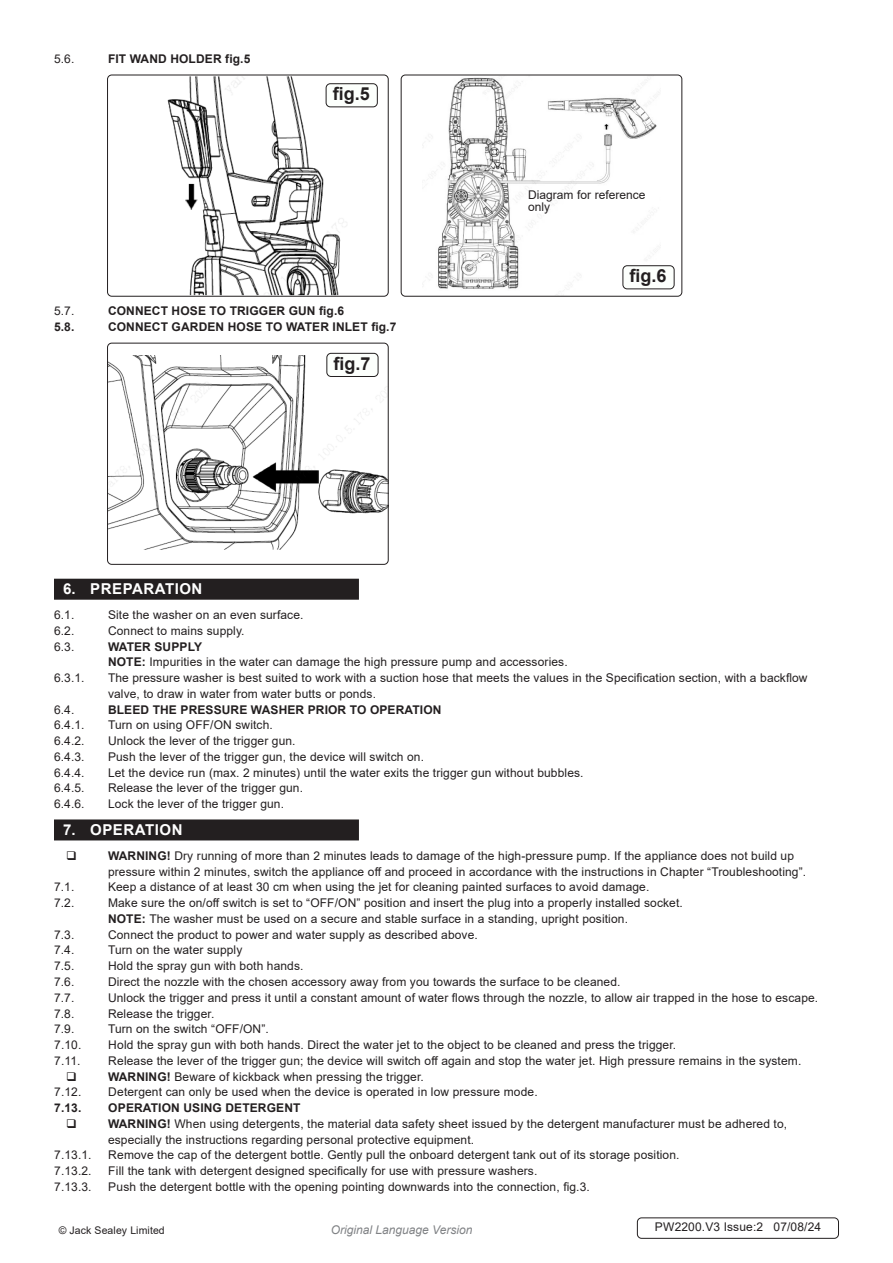
<style>
.page{position:relative;width:893px;height:1263px;background:#fff}
.page>*{position:absolute;margin:0;border:0;box-sizing:border-box;transform-origin:0 0}
.t1{font:700 18px "Arial";color:#231f20}
.t2{font:700 15px "Arial";letter-spacing:.035em;color:#fff}
.Body{font:12px/15.8px "Arial";letter-spacing:.01em;color:#231f20}
.t3{font:700 12px "Arial";letter-spacing:.01em;color:#231f20}
.Body__Footer{font:12px "Arial";letter-spacing:.01em;color:#231f20}
.t4{font:italic 12px "Arial";color:#808285}
.Body__Justified__7pt{font:10.5px "Arial";letter-spacing:.01em;color:#231f20}
.s1{font-weight:700}
</style>
<div class="page">
<div style="left:54px;top:579px;width:305px;height:21px;background:#231f20"></div>
<div style="left:54px;top:819px;width:305px;height:21px;background:#231f20"></div>
<img style="left:429px;top:77px;width:231px;height:213px">
<div style="left:401px;top:75px;width:281px;height:222px;border:1px solid #231f20;border-radius:4px"></div>
<img style="left:167px;top:77px;width:180px;height:218px">
<div style="left:107px;top:75px;width:282px;height:222px;border:1px solid #231f20;border-radius:4px"></div>
<img style="left:109px;top:355px;width:278px;height:195px">
<div style="left:107px;top:343px;width:282px;height:222px;border:1px solid #231f20;border-radius:4px"></div>
<div style="left:326px;top:84px;width:51px;height:23px;background:#fcfffc;border-radius:4px"></div>
<div style="left:326px;top:83px;width:52px;height:24px;border:1px solid #231f20;border-radius:4px"></div>
<div style="left:623px;top:266px;width:51px;height:23px;background:#fcfffc;border-radius:4px"></div>
<div style="left:622px;top:265px;width:52px;height:24px;border:1px solid #231f20;border-radius:4px"></div>
<div style="left:327px;top:353px;width:51px;height:23px;background:#fcfffc;border-radius:4px"></div>
<div style="left:326px;top:353px;width:52px;height:24px;border:1px solid #231f20;border-radius:4px"></div>
<div style="left:637px;top:1217px;width:202px;height:22px;border:1px solid #231f20;border-radius:4px"></div>
<p class="Body" style="left:54px;top:51px;width:22px">5.6.</p>
<p class="t3" style="left:108px;top:51px;width:144px">FIT WAND HOLDER fig.5</p>
<p class="t1" style="left:333px;top:81px;width:39px">fig.5</p>
<p class="Body" style="left:54px;top:303px;width:22px">5.7.</p>
<p class="t3" style="left:108px;top:303px;width:238px">CONNECT HOSE TO TRIGGER GUN fig.6</p>
<p class="t3" style="left:54px;top:318px;width:22px">5.8.</p>
<p class="t3" style="left:108px;top:318px;width:290px">CONNECT GARDEN HOSE TO WATER INLET fig.7</p>
<p class="t1" style="left:333px;top:351px;width:39px">fig.7</p>
<p class="Body" style="left:528px;top:187px;width:119px">Diagram for reference</p>
<p class="Body" style="left:528px;top:199px;width:24px">only</p>
<p class="t1" style="left:629px;top:263px;width:39px">fig.6</p>
<p class="t2" style="left:63px;top:579px;width:141px">6. PREPARATION</p>
<p class="Body" style="left:54px;top:607px;width:22px">6.1.</p>
<p class="Body" style="left:108px;top:607px;width:197px">Site the washer on an even surface.</p>
<p class="Body" style="left:54px;top:623px;width:22px">6.2.</p>
<p class="Body" style="left:108px;top:623px;width:138px">Connect to mains supply.</p>
<p class="Body" style="left:54px;top:638px;width:22px">6.3.</p>
<p class="t3" style="left:108px;top:638px;width:96px">WATER SUPPLY</p>
<p class="Body" style="left:108px;top:654px;width:461px"><span class="s1">NOTE:</span> Impurities in the water can damage the high pressure pump and accessories.</p>
<p class="Body" style="left:54px;top:670px;width:32px">6.3.1.</p>
<p class="Body" style="left:108px;top:670px;width:701px">The pressure washer is best suited to work with a suction hose that meets the values in the Specification section, with a backflow valve, to draw in water from water butts or ponds.</p>
<p class="Body" style="left:54px;top:701px;width:22px">6.4.</p>
<p class="t3" style="left:108px;top:701px;width:335px">BLEED THE PRESSURE WASHER PRIOR TO OPERATION</p>
<p class="Body" style="left:54px;top:717px;width:32px">6.4.1.</p>
<p class="Body" style="left:108px;top:717px;width:166px">Turn on using OFF/ON switch.</p>
<p class="Body" style="left:54px;top:733px;width:32px">6.4.2.</p>
<p class="Body" style="left:108px;top:733px;width:189px">Unlock the lever of the trigger gun.</p>
<p class="Body" style="left:54px;top:749px;width:32px">6.4.3.</p>
<p class="Body" style="left:108px;top:749px;width:318px">Push the lever of the trigger gun, the device will switch on.</p>
<p class="Body" style="left:54px;top:764px;width:32px">6.4.4.</p>
<p class="Body" style="left:108px;top:764px;width:477px">Let the device run (max. 2 minutes) until the water exits the trigger gun without bubbles.</p>
<p class="Body" style="left:54px;top:780px;width:32px">6.4.5.</p>
<p class="Body" style="left:108px;top:780px;width:197px">Release the lever of the trigger gun.</p>
<p class="Body" style="left:54px;top:796px;width:32px">6.4.6.</p>
<p class="Body" style="left:108px;top:796px;width:178px">Lock the lever of the trigger gun.</p>
<p class="t2" style="left:63px;top:819px;width:121px">7. OPERATION</p>
<p class="Body" style="left:108px;top:848px;width:700px"><span class="s1">WARNING!</span> Dry running of more than 2 minutes leads to damage of the high-pressure pump. If the appliance does not build up pressure within 2 minutes, switch the appliance off and proceed in accordance with the instructions in Chapter “Troubleshooting”.</p>
<p class="Body" style="left:54px;top:879px;width:22px">7.1.</p>
<p class="Body" style="left:108px;top:879px;width:543px">Keep a distance of at least 30 cm when using the jet for cleaning painted surfaces to avoid damage.</p>
<p class="Body" style="left:54px;top:895px;width:22px">7.2.</p>
<p class="Body" style="left:108px;top:895px;width:576px">Make sure the on/off switch is set to “OFF/ON” position and insert the plug into a properly installed socket.</p>
<p class="Body" style="left:108px;top:911px;width:521px"><span class="s1">NOTE:</span> The washer must be used on a secure and stable surface in a standing, upright position.</p>
<p class="Body" style="left:54px;top:926px;width:22px">7.3.</p>
<p class="Body" style="left:108px;top:926px;width:371px">Connect the product to power and water supply as described above.</p>
<p class="Body" style="left:54px;top:942px;width:22px">7.4.</p>
<p class="Body" style="left:108px;top:942px;width:136px">Turn on the water supply</p>
<p class="Body" style="left:54px;top:958px;width:22px">7.5.</p>
<p class="Body" style="left:108px;top:958px;width:197px">Hold the spray gun with both hands.</p>
<p class="Body" style="left:54px;top:974px;width:22px">7.6.</p>
<p class="Body" style="left:108px;top:974px;width:514px">Direct the nozzle with the chosen accessory away from you towards the surface to be cleaned.</p>
<p class="Body" style="left:54px;top:989px;width:22px">7.7.</p>
<p class="Body" style="left:108px;top:989px;width:712px">Unlock the trigger and press it until a constant amount of water flows through the nozzle, to allow air trapped in the hose to escape.</p>
<p class="Body" style="left:54px;top:1005px;width:22px">7.8.</p>
<p class="Body" style="left:108px;top:1005px;width:108px">Release the trigger.</p>
<p class="Body" style="left:54px;top:1021px;width:22px">7.9.</p>
<p class="Body" style="left:108px;top:1021px;width:162px">Turn on the switch “OFF/ON”.</p>
<p class="Body" style="left:54px;top:1037px;width:29px">7.10.</p>
<p class="Body" style="left:108px;top:1037px;width:569px">Hold the spray gun with both hands. Direct the water jet to the object to be cleaned and press the trigger.</p>
<p class="Body" style="left:54px;top:1052px;width:28px">7.11.</p>
<p class="Body" style="left:108px;top:1052px;width:695px">Release the lever of the trigger gun; the device will switch off again and stop the water jet. High pressure remains in the system.</p>
<p class="Body" style="left:108px;top:1068px;width:317px"><span class="s1">WARNING!</span> Beware of kickback when pressing the trigger.</p>
<p class="Body" style="left:54px;top:1084px;width:29px">7.12.</p>
<p class="Body" style="left:108px;top:1084px;width:431px">Detergent can only be used when the device is operated in low pressure mode.</p>
<p class="t3" style="left:54px;top:1099px;width:29px">7.13.</p>
<p class="t3" style="left:108px;top:1099px;width:194px">OPERATION USING DETERGENT</p>
<p class="Body" style="left:108px;top:1115px;width:681px"><span class="s1">WARNING!</span> When using detergents, the material data safety sheet issued by the detergent manufacturer must be adhered to, especially the instructions regarding personal protective equipment.</p>
<p class="Body" style="left:54px;top:1147px;width:39px">7.13.1.</p>
<p class="Body" style="left:108px;top:1147px;width:573px">Remove the cap of the detergent bottle. Gently pull the onboard detergent tank out of its storage position.</p>
<p class="Body" style="left:54px;top:1163px;width:39px">7.13.2.</p>
<p class="Body" style="left:108px;top:1163px;width:431px">Fill the tank with detergent designed specifically for use with pressure washers.</p>
<p class="Body" style="left:54px;top:1178px;width:39px">7.13.3.</p>
<p class="Body" style="left:108px;top:1178px;width:483px">Push the detergent bottle with the opening pointing downwards into the connection, fig.3.</p>
<p class="Body__Justified__7pt" style="left:59px;top:1223px;width:108px">© Jack Sealey Limited</p>
<p class="t4" style="left:331px;top:1222px;width:143px">Original Language Version</p>
<p class="Body__Footer" style="left:655px;top:1219px;width:168px">PW2200.V3 Issue:2 07/08/24</p>
</div>
